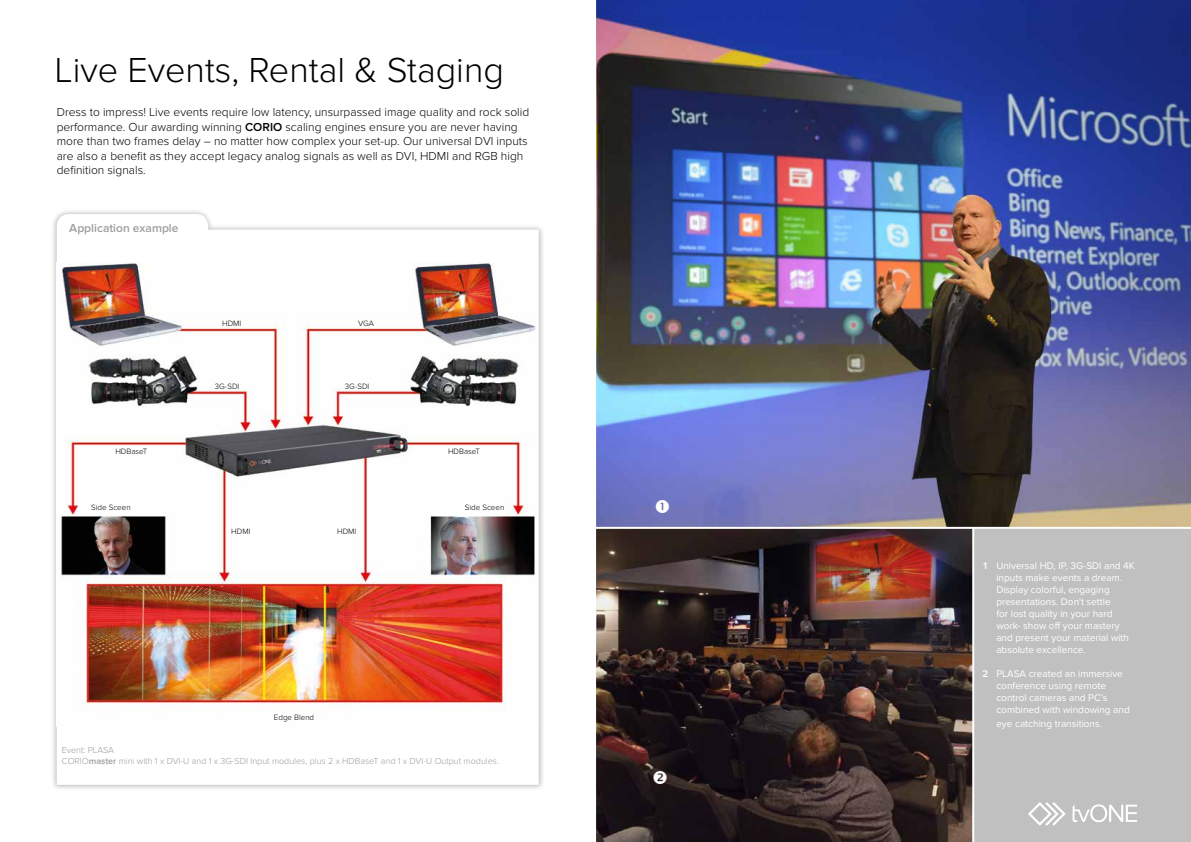
<style>
.page{position:relative;width:1191px;height:842px;background:#fff}
.page>*{position:absolute;margin:0;border:0;box-sizing:border-box;transform-origin:0 0}
.t1{font:300 36px "Proxima Nova";color:#000}
.t2{font:300 12px/14.4px "Proxima Nova";color:#000}
.t3{font:600 12px "Proxima Nova";color:#9d9d9c}
.t4{font:10px/12px "Proxima Nova";color:#fff}
.t5{font:300 9px/10.8px "Proxima Nova";color:#9d9d9c}
.t6{font:300 8px "Proxima Nova";color:#000}
.s1{font-weight:600}
</style>
<div class="page">
<div style="left:969px;top:514px;width:222px;height:328px;background:#c1c0c0"></div>
<svg style="left:1072px;top:804px;width:65px;height:18px"></svg>
<svg style="left:1028px;top:802px;width:37px;height:24px"></svg>
<div style="left:50px;top:208px;width:495px;height:583px;background:#000;opacity:.3"></div>
<svg style="left:57px;top:214px;width:482px;height:571px"></svg>
<img style="left:57px;top:263px;width:480px;height:464px">
<img style="left:596px;top:529px;width:378px;height:313px">
<img style="left:596px;top:0;width:595px;height:529px">
<svg style="left:653px;top:771px;width:13px;height:13px"></svg>
<svg style="left:656px;top:500px;width:13px;height:13px"></svg>
<h1 class="t1" style="left:55px;top:49px;width:451px">Live Events, Rental &amp; Staging</h1>
<p class="t2" style="left:57px;top:105px;width:474px">Dress to impress! Live events require low latency, unsurpassed image quality and rock solid performance. Our awarding winning <span class="s1">CORIO</span> scaling engines ensure you are never having more than two frames delay – no matter how complex your set-up. Our universal DVI inputs are also a benefit as they accept legacy analog signals as well as DVI, HDMI and RGB high definition signals.</p>
<p class="t3" style="left:69px;top:221px;width:111px">Application example</p>
<p class="t6" style="left:222px;top:319px;width:21px">HDMI</p>
<p class="t6" style="left:358px;top:319px;width:17px">VGA</p>
<p class="t6" style="left:215px;top:382px;width:26px">3G-SDI</p>
<p class="t6" style="left:345px;top:382px;width:26px">3G-SDI</p>
<p class="t6" style="left:115px;top:447px;width:34px">HDBaseT</p>
<p class="t6" style="left:448px;top:447px;width:34px">HDBaseT</p>
<p class="t6" style="left:91px;top:502px;width:41px">Side Sceen</p>
<p class="t6" style="left:465px;top:502px;width:41px">Side Sceen</p>
<p class="t6" style="left:231px;top:527px;width:21px">HDMI</p>
<p class="t6" style="left:337px;top:527px;width:21px">HDMI</p>
<p class="t6" style="left:274px;top:712px;width:42px">Edge Blend</p>
<p class="t5" style="left:62px;top:745px;width:439px">Event: PLASA<br>CORIO<span class="s1">master</span> mini with 1 x DVI-U and 1 x 3G-SDI Input modules, plus 2 x HDBaseT and 1 x DVI-U Output modules.</p>
<p class="t4" style="left:996px;top:560px;width:140px;text-indent:-14px"><span class="s1">1</span> Universal HD, IP, 3G-SDI and 4K inputs make events a dream.<br>Display colorful, engaging presentations. Don't settle<br>for lost quality in your hard work- show off your mastery and present your material with absolute excellence.</p>
<p class="t4" style="left:996px;top:668px;width:135px;text-indent:-14px"><span class="s1">2</span> PLASA created an immersive conference using remote control cameras and PC’s combined with windowing and</p>
<p class="t4" style="left:996px;top:717px;width:107px">eye catching transitions.</p>
</div>
